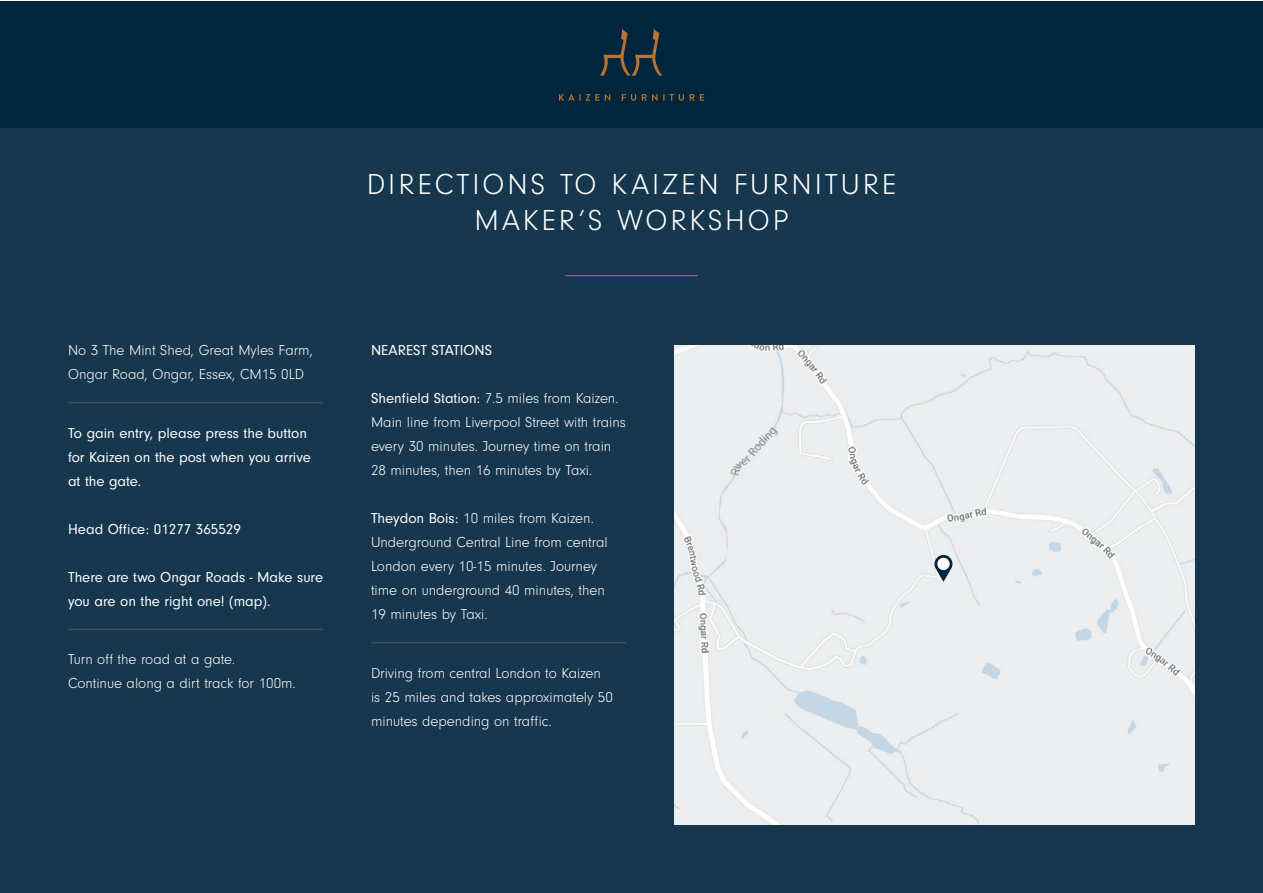
<style>
.page{position:relative;width:1263px;height:893px;background:#fff}
.page>*{position:absolute;margin:0;border:0;box-sizing:border-box;transform-origin:0 0}
.t1{font:300 30px/36px "Neuzeit Gro";letter-spacing:.1em;color:#fff;text-align:center}
.t2{font:300 15px/24px "Neuzeit Gro";color:#fff}
.t3{font:15px/24px "Neuzeit Gro";color:#fff}
.s1{font-weight:400}
</style>
<div class="page">
<div style="left:0;top:1px;width:1263px;height:127px;background:#00263e"></div>
<svg style="left:559px;top:94px;width:145px;height:7px"></svg>
<svg style="left:600px;top:28px;width:63px;height:48px"></svg>
<div style="left:0;top:128px;width:1263px;height:765px;background:#17374e"></div>
<hr style="left:68px;top:402px;width:255px;height:1px;background:#525c67">
<hr style="left:68px;top:629px;width:255px;height:1px;background:#525c67">
<hr style="left:371px;top:642px;width:255px;height:1px;background:#525c67">
<hr style="left:565px;top:275px;width:133px;height:1px;background:#b87333">
<div style="left:674px;top:345px;width:521px;height:480px;background:#edeef0"></div>
<svg style="left:934px;top:555px;width:18px;height:27px"></svg>
<div style="left:937px;top:558px;width:13px;height:12px;background:#fff;border-radius:50%"></div>
<p class="t2" style="left:68px;top:338px;width:246px">No 3 The Mint Shed, Great Myles Farm,<br>Ongar Road, Ongar, Essex, CM15 0LD</p>
<p class="t3" style="left:68px;top:421px;width:244px">To gain entry, please press the button for Kaizen on the post when you arrive at the gate.</p>
<p class="t3" style="left:68px;top:517px;width:174px">Head Office: 01277 365529</p>
<p class="t3" style="left:68px;top:565px;width:257px">There are two Ongar Roads - Make sure you are on the right one! (map).</p>
<p class="t2" style="left:68px;top:647px;width:229px">Turn off the road at a gate.<br>Continue along a dirt track for 100m.</p>
<h1 class="t1" style="left:367px;top:167px;width:531px">DIRECTIONS TO KAIZEN FURNITURE<br>MAKER’S WORKSHOP</h1>
<p class="t3" style="left:371px;top:338px;width:123px">NEAREST STATIONS</p>
<p class="t2" style="left:371px;top:386px;width:256px"><span class="s1">Shenfield Station:</span> 7.5 miles from Kaizen.<br>Main line from Liverpool Street with trains every 30 minutes. Journey time on train 28 minutes, then 16 minutes by Taxi.</p>
<p class="t2" style="left:371px;top:506px;width:238px"><span class="s1">Theydon Bois:</span> 10 miles from Kaizen.<br>Underground Central Line from central London every 10-15 minutes. Journey time on underground 40 minutes, then 19 minutes by Taxi.</p>
<p class="t2" style="left:371px;top:661px;width:243px">Driving from central London to Kaizen is 25 miles and takes approximately 50 minutes depending on traffic.</p>
</div>
